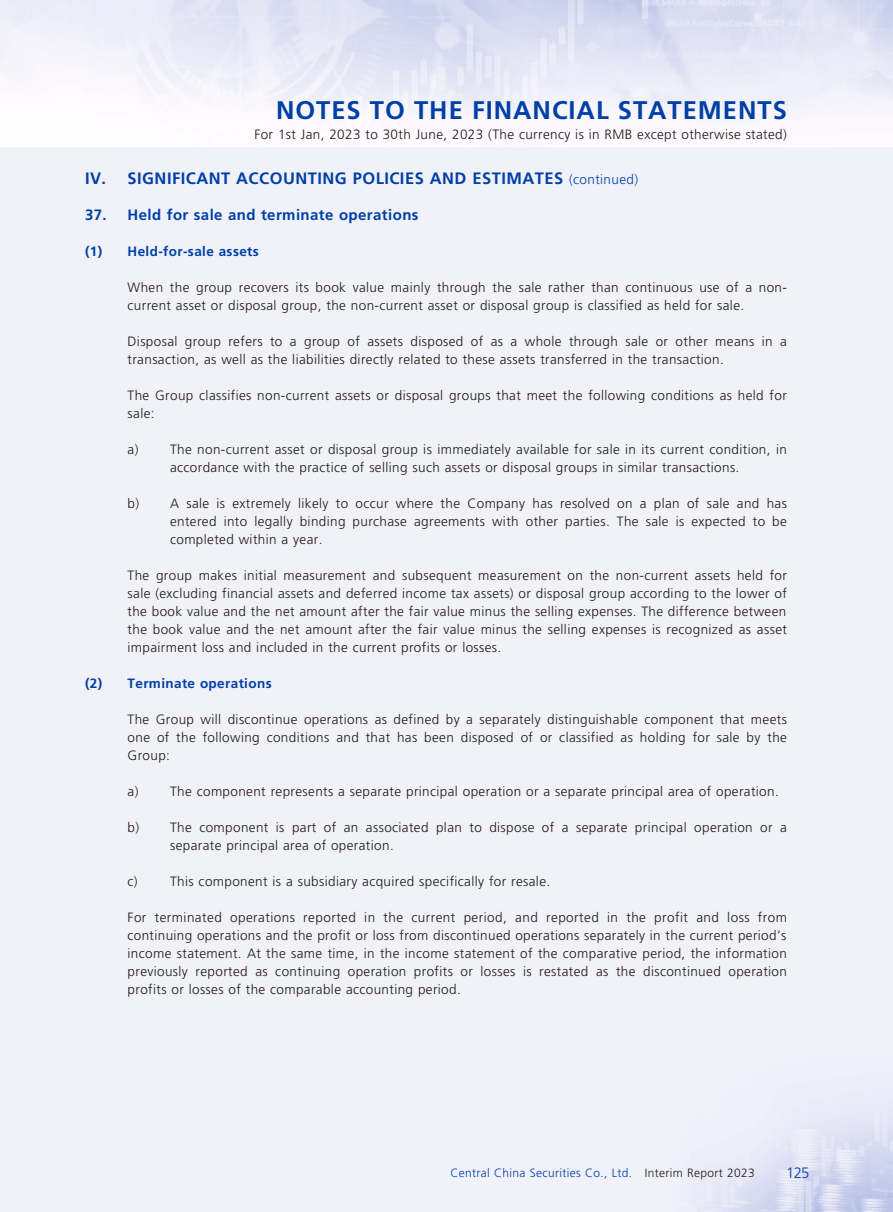
<style>
.page{position:relative;width:893px;height:1212px;background:#fff}
.page>*{position:absolute;margin:0;border:0;box-sizing:border-box;transform-origin:0 0}
.t1{font:700 25.5px "Frutiger LT Std";letter-spacing:.04em;color:#0040a6}
.t2{font:700 16.5px "Frutiger LT Std";letter-spacing:.03em;color:#0040a6}
.t3{font:700 15px "Frutiger LT Std";letter-spacing:.03em;color:#0040a6}
.t4{font:300 15px "Frutiger LT Std";color:#0040a6}
.t5{font:300 13.5px/18px "Frutiger LT Std";letter-spacing:.03em;color:#231916}
.t6{font:700 13.5px "Frutiger LT Std";letter-spacing:.03em;color:#0040a6}
.t7{font:300 12px "Frutiger LT Std";letter-spacing:.03em;color:#0040a6}
.s1{font-weight:300;font-size:13.5px}
.s2{color:#231916}
</style>
<div class="page">
<h1 class="t1" style="left:276px;top:95px;width:512px">NOTES TO THE FINANCIAL STATEMENTS</h1>
<p class="t5" style="left:254px;top:126px;width:534px">For 1st Jan, 2023 to 30th June, 2023 (The currency is in RMB except otherwise stated)</p>
<p class="t2" style="left:85px;top:168px;width:555px">IV. SIGNIFICANT ACCOUNTING POLICIES AND ESTIMATES <span class="s1">(continued)</span></p>
<p class="t3" style="left:85px;top:206px;width:335px">37. Held for sale and terminate operations</p>
<p class="t6" style="left:85px;top:243px;width:175px">(1) Held-for-sale assets</p>
<p class="t5" style="left:128px;top:278px;width:661px">When the group recovers its book value mainly through the sale rather than continuous use of a non&shy;current asset or disposal group, the non-current asset or disposal group is classified as held for sale.</p>
<p class="t5" style="left:128px;top:332px;width:661px">Disposal group refers to a group of assets disposed of as a whole through sale or other means in a transaction, as well as the liabilities directly related to these assets transferred in the transaction.</p>
<p class="t5" style="left:128px;top:386px;width:661px">The Group classifies non-current assets or disposal groups that meet the following conditions as held for sale:</p>
<p class="t5" style="left:128px;top:440px;width:661px;text-align:center">a) The non-current asset or disposal group is immediately available for sale in its current condition, in accordance with the practice of selling such assets or disposal groups in similar transactions.</p>
<p class="t5" style="left:170px;top:494px;width:618px;text-align:justify;text-indent:-43px">b) A sale is extremely likely to occur where the Company has resolved on a plan of sale and has entered into legally binding purchase agreements with other parties. The sale is expected to be completed within a year.</p>
<p class="t5" style="left:128px;top:566px;width:661px;text-align:justify">The group makes initial measurement and subsequent measurement on the non-current assets held for sale (excluding financial assets and deferred income tax assets) or disposal group according to the lower of the book value and the net amount after the fair value minus the selling expenses. The difference between the book value and the net amount after the fair value minus the selling expenses is recognized as asset impairment loss and included in the current profits or losses.</p>
<p class="t6" style="left:85px;top:675px;width:188px">(2) Terminate operations</p>
<p class="t5" style="left:128px;top:710px;width:661px;text-align:justify">The Group will discontinue operations as defined by a separately distinguishable component that meets one of the following conditions and that has been disposed of or classified as holding for sale by the Group:</p>
<p class="t5" style="left:128px;top:782px;width:653px">a) The component represents a separate principal operation or a separate principal area of operation.</p>
<p class="t5" style="left:170px;top:818px;width:618px;text-indent:-43px">b) The component is part of an associated plan to dispose of a separate principal operation or a separate principal area of operation.</p>
<p class="t5" style="left:128px;top:872px;width:424px">c) This component is a subsidiary acquired specifically for resale.</p>
<p class="t5" style="left:128px;top:908px;width:661px;text-align:justify">For terminated operations reported in the current period, and reported in the profit and loss from continuing operations and the profit or loss from discontinued operations separately in the current period’s income statement. At the same time, in the income statement of the comparative period, the information previously reported as continuing operation profits or losses is restated as the discontinued operation profits or losses of the comparable accounting period.</p>
<p class="t7" style="left:450px;top:1166px;width:306px">Central China Securities Co., Ltd. <span class="s2">Interim Report 2023</span></p>
<p class="t4" style="left:786px;top:1164px;width:25px">125</p>
</div>
